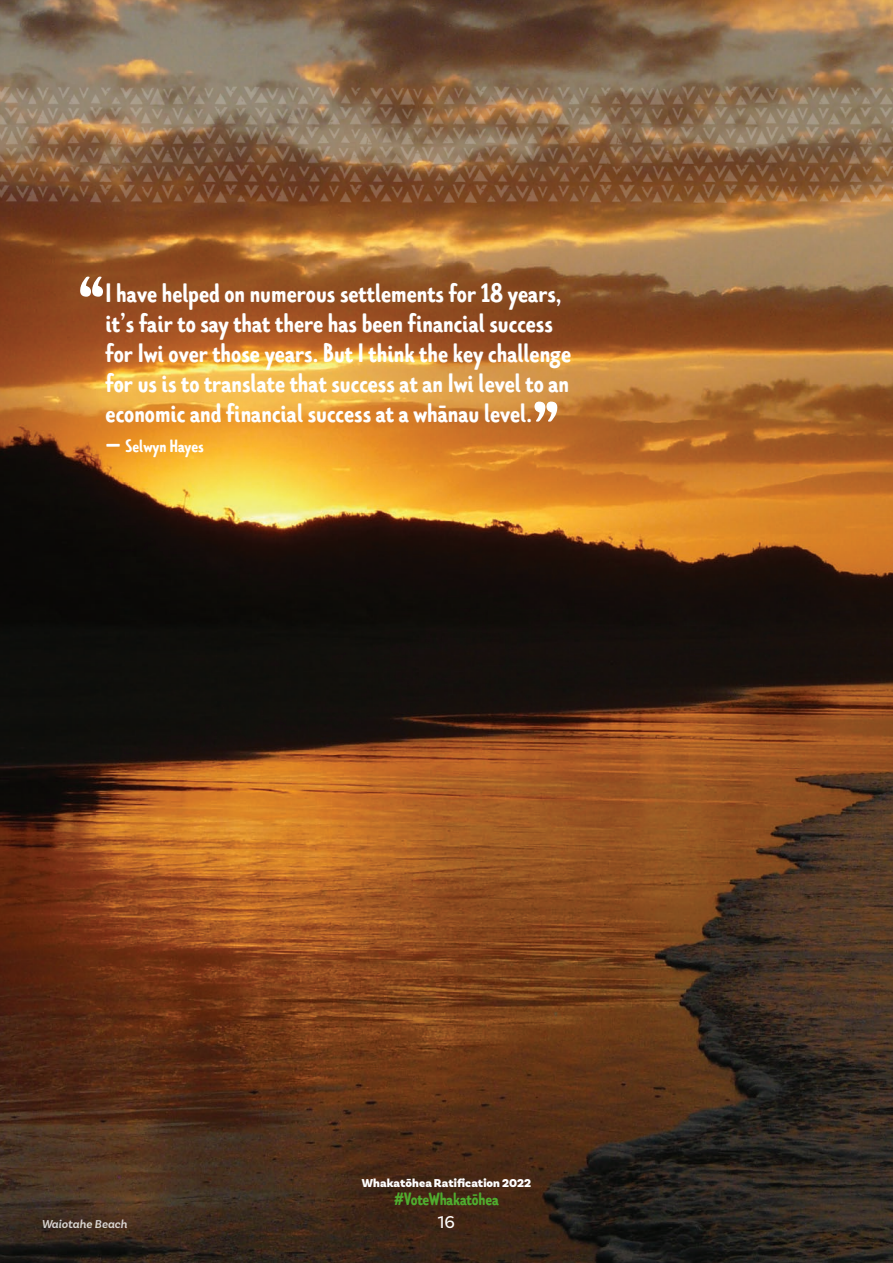
<style>
.page{position:relative;width:893px;height:1263px;background:#fff}
.page>*{position:absolute;margin:0;border:0;box-sizing:border-box;transform-origin:0 0}
.quote{font:900 63px "TT Limes Sans";color:#fff}
.quote-2{font:700 27px/30px "TT Limes Sans";color:#fff}
.t1{font:700 18px "TT Limes Sans";letter-spacing:-.01em;color:#4fad2f}
.quote-3{font:700 18px "TT Limes Sans";color:#fff}
.t2{font:18px "Basic Sans";color:#fff}
.t3{font:900 12px "Basic Sans";letter-spacing:.005em;color:#fff}
.t4{font:italic 600 12px "Basic Sans";color:#fff}
.s1{font-size:27px}
</style>
<div class="page">
<img style="left:0;top:0;width:893px;height:1263px">
<img style="left:0;top:84px;width:893px;height:119px">
<p class="quote" style="left:78px;top:258px;width:29px">“</p>
<p class="quote-2" style="left:106px;top:278px;width:467px">I have helped on numerous settlements for 18 years, it’s fair to say that there has been financial success for Iwi over those years. But I think the key challenge for us is to translate that success at an Iwi level to an economic and financial success at a whānau level.</p>
<p class="quote-3" style="left:106px;top:435px;width:100px"><span class="s1">—</span> Selwyn Hayes</p>
<p class="quote" style="left:532px;top:384px;width:29px">”</p>
<p class="t3" style="left:362px;top:1175px;width:171px">Whakatōhea Ratification 2022</p>
<p class="t1" style="left:394px;top:1187px;width:106px">#VoteWhakatōhea</p>
<p class="t4" style="left:41px;top:1217px;width:87px">Waiotahe Beach</p>
<p class="t2" style="left:438px;top:1212px;width:19px">16</p>
</div>
